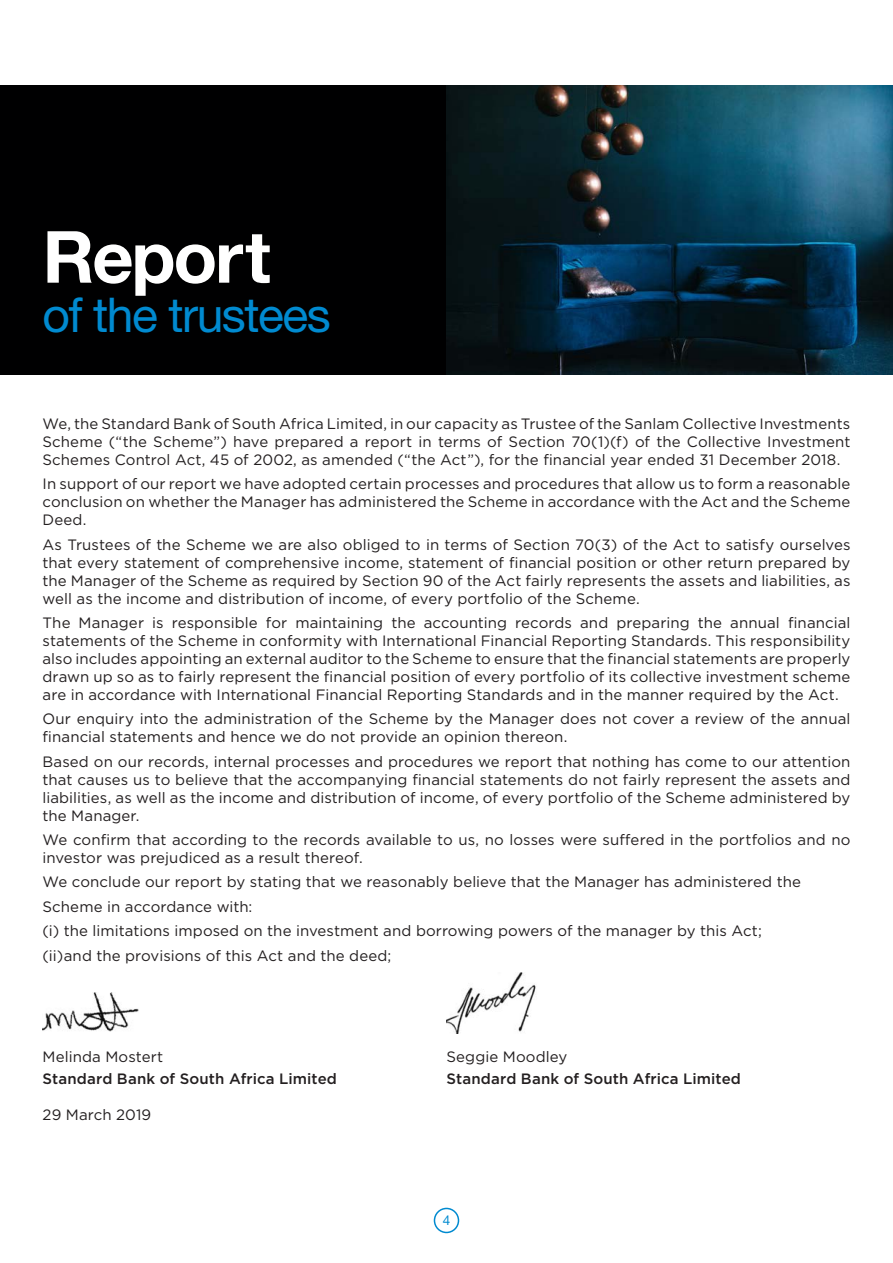
<style>
.page{position:relative;width:893px;height:1263px;background:#fff}
.page>*{position:absolute;margin:0;border:0;box-sizing:border-box;transform-origin:0 0}
.t1{font:700 72px "Helvetica Neue LT Std";letter-spacing:-.03em;color:#fff}
.t2{font:48px "Helvetica Neue LT Std";letter-spacing:-.03em;color:#008ad0}
.bodycopy{font:15px/18px "Gotham";letter-spacing:.005em;color:#231f20;text-align:justify}
.bodycopy-2{font:500 15px "Gotham";letter-spacing:.01em;color:#231f20}
.t3{font:13.5px "Helvetica Neue LT Std";color:#008ad0}
</style>
<div class="page">
<div style="left:434px;top:1208px;width:25px;height:25px;border:2px solid #008ad0;border-radius:50%"></div>
<img style="left:43px;top:992px;width:96px;height:40px">
<img style="left:446px;top:973px;width:90px;height:60px">
<div style="left:0;top:85px;width:446px;height:289px;background:#000001"></div>
<img style="left:446px;top:85px;width:447px;height:289px">
<p class="t1" style="left:43px;top:212px;width:230px">Report</p>
<p class="t2" style="left:43px;top:286px;width:290px">of the trustees</p>
<p class="bodycopy" style="left:43px;top:414px;width:809px">We, the Standard Bank of South Africa Limited, in our capacity as Trustee of the Sanlam Collective Investments Scheme (“the Scheme”) have prepared a report in terms of Section 70(1)(f) of the Collective Investment Schemes Control Act, 45 of 2002, as amended (“the Act”), for the financial year ended 31 December 2018.</p>
<p class="bodycopy" style="left:43px;top:474px;width:809px">In support of our report we have adopted certain processes and procedures that allow us to form a reasonable conclusion on whether the Manager has administered the Scheme in accordance with the Act and the Scheme Deed.</p>
<p class="bodycopy" style="left:43px;top:535px;width:809px">As Trustees of the Scheme we are also obliged to in terms of Section 70(3) of the Act to satisfy ourselves that every statement of comprehensive income, statement of financial position or other return prepared by the Manager of the Scheme as required by Section 90 of the Act fairly represents the assets and liabilities, as well as the income and distribution of income, of every portfolio of the Scheme.</p>
<p class="bodycopy" style="left:43px;top:613px;width:809px">The Manager is responsible for maintaining the accounting records and preparing the annual financial statements of the Scheme in conformity with International Financial Reporting Standards. This responsibility also includes appointing an external auditor to the Scheme to ensure that the financial statements are properly drawn up so as to fairly represent the financial position of every portfolio of its collective investment scheme are in accordance with International Financial Reporting Standards and in the manner required by the Act.</p>
<p class="bodycopy" style="left:43px;top:710px;width:809px">Our enquiry into the administration of the Scheme by the Manager does not cover a review of the annual financial statements and hence we do not provide an opinion thereon.</p>
<p class="bodycopy" style="left:43px;top:752px;width:809px">Based on our records, internal processes and procedures we report that nothing has come to our attention that causes us to believe that the accompanying financial statements do not fairly represent the assets and liabilities, as well as the income and distribution of income, of every portfolio of the Scheme administered by the Manager.</p>
<p class="bodycopy" style="left:43px;top:830px;width:809px">We confirm that according to the records available to us, no losses were suffered in the portfolios and no investor was prejudiced as a result thereof.</p>
<p class="bodycopy" style="left:43px;top:873px;width:760px">We conclude our report by stating that we reasonably believe that the Manager has administered the</p>
<p class="bodycopy" style="left:43px;top:897px;width:211px">Scheme in accordance with:</p>
<p class="bodycopy" style="left:43px;top:921px;width:721px">(i) the limitations imposed on the investment and borrowing powers of the manager by this Act;</p>
<p class="bodycopy" style="left:43px;top:946px;width:350px">(ii)and the provisions of this Act and the deed;</p>
<p class="bodycopy" style="left:43px;top:1047px;width:122px">Melinda Mostert</p>
<p class="bodycopy-2" style="left:43px;top:1069px;width:296px">Standard Bank of South Africa Limited</p>
<p class="bodycopy" style="left:43px;top:1105px;width:110px">29 March 2019</p>
<p class="bodycopy" style="left:446px;top:1047px;width:122px">Seggie Moodley</p>
<p class="bodycopy-2" style="left:446px;top:1069px;width:296px">Standard Bank of South Africa Limited</p>
<p class="t3" style="left:443px;top:1212px;width:9px">4</p>
</div>
